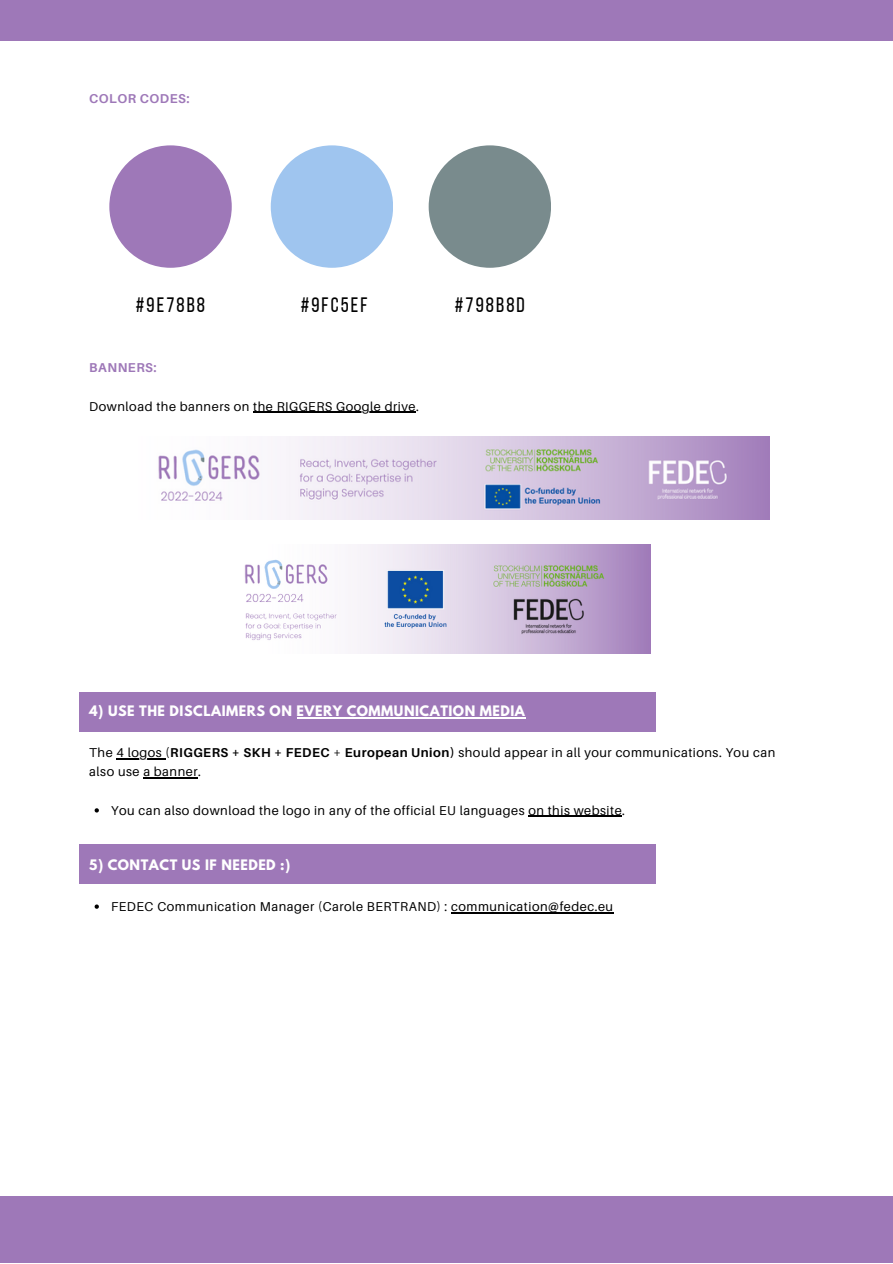
<style>
.page{position:relative;width:893px;height:1264px;background:#fff}
.page>*{position:absolute;margin:0;border:0;box-sizing:border-box;transform-origin:0 0}
.t1{font:20.85px "Bebas Neue";letter-spacing:.1em;color:#000}
.t2{font:12.75px/19.2px "Aileron";letter-spacing:.04em;color:#000}
.t3{font:700 12.75px "League Spartan";letter-spacing:.04em;color:#fff}
.t4{font:700 12.75px "Aileron";letter-spacing:.04em;color:#9e78b8}
.s1{font-weight:700}
</style>
<div class="page">
<div style="left:79px;top:692px;width:576px;height:39px;background:#9e78b8"></div>
<div style="left:79px;top:844px;width:576px;height:39px;background:#9e78b8"></div>
<svg style="left:95px;top:808px;width:4px;height:4px"></svg>
<hr style="left:528px;top:815px;width:94px;height:1px;background:#000">
<svg style="left:95px;top:904px;width:4px;height:4px"></svg>
<hr style="left:451px;top:912px;width:162px;height:1px;background:#000">
<hr style="left:253px;top:411px;width:163px;height:1px;background:#000">
<hr style="left:296px;top:717px;width:229px;height:1px;background:#fff">
<hr style="left:117px;top:758px;width:49px;height:1px;background:#000">
<hr style="left:143px;top:777px;width:55px;height:1px;background:#000">
<div style="left:0;top:0;width:892px;height:41px;background:#9e78b8"></div>
<div style="left:0;top:1196px;width:892px;height:66px;background:#9e78b8"></div>
<div style="left:109px;top:145px;width:123px;height:123px;background:#9e78b8;border-radius:50%"></div>
<div style="left:271px;top:145px;width:122px;height:123px;background:#9fc5ef;border-radius:50%"></div>
<div style="left:428px;top:145px;width:123px;height:123px;background:#798b8d;border-radius:50%"></div>
<img style="left:158px;top:437px;width:611px;height:82px">
<img style="left:244px;top:544px;width:406px;height:109px">
<p class="t4" style="left:89px;top:90px;width:102px">COLOR CODES:</p>
<p class="t1" style="left:136px;top:296px;width:71px">#9E78B8</p>
<p class="t1" style="left:301px;top:296px;width:68px">#9FC5EF</p>
<p class="t1" style="left:455px;top:296px;width:71px">#798B8D</p>
<p class="t4" style="left:89px;top:359px;width:69px">BANNERS:</p>
<p class="t2" style="left:89px;top:396px;width:331px">Download the banners on the RIGGERS Google drive.</p>
<p class="t3" style="left:89px;top:704px;width:437px">4) USE THE DISCLAIMERS ON EVERY COMMUNICATION MEDIA</p>
<p class="t2" style="left:89px;top:742px;width:687px">The 4 logos (<span class="s1">RIGGERS + SKH + FEDEC</span> + <span class="s1">European Union)</span> should appear in all your communications. You can also use a banner.</p>
<p class="t2" style="left:111px;top:800px;width:515px">You can also download the logo in any of the official EU languages on this website.</p>
<p class="t3" style="left:89px;top:858px;width:203px">5) CONTACT US IF NEEDED :)</p>
<p class="t2" style="left:111px;top:896px;width:503px">FEDEC Communication Manager (Carole BERTRAND) : communication@fedec.eu</p>
</div>
